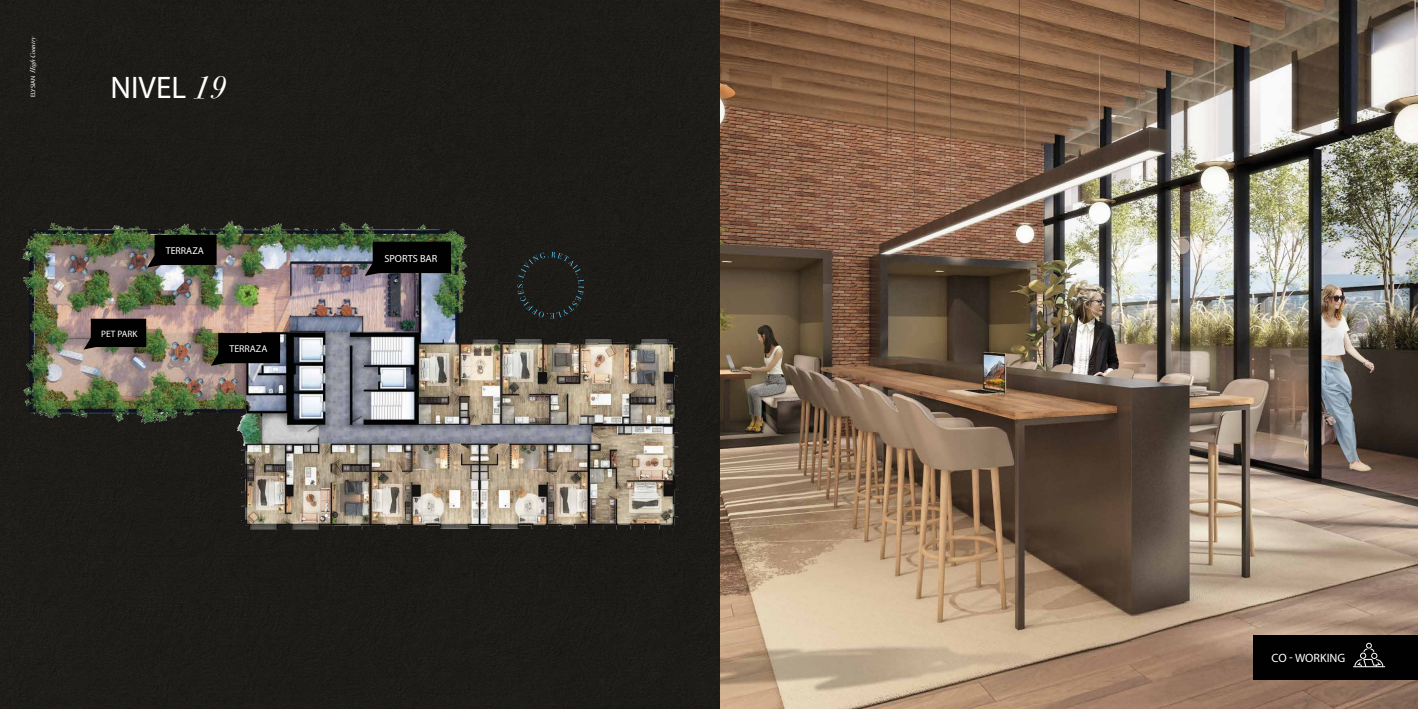
<style>
.page{position:relative;width:1418px;height:709px;background:#fff}
.page>*{position:absolute;margin:0;border:0;box-sizing:border-box;transform-origin:0 0}
.t1{font:31.25px "Myriad Pro";color:#fff}
.t2{font:12.06px "Myriad Pro";color:#fff}
.t3{font:10.31px "Myriad Pro";color:#fff}
.t4{font:9.94px "Myriad Pro";color:#fff}
.t5{font:9.88px "Myriad Pro";color:#fff}
.t6{font:9.25px "Myriad Pro";color:#fff}
.t7{font:italic 7.12px "Bodoni Svty Two ITCTT";color:#fff}
.s1{font-family:"Myriad Pro";font-style:normal;font-size:6.25px}
.s2{font-family:"Bodoni Svty Two ITCTT";font-style:italic}
</style>
<div class="page">
<img style="left:0;top:0;width:1417px;height:709px">
<div style="left:1253px;top:635px;width:164px;height:44px;background:#010101"></div>
<hr style="left:1352px;top:666px;width:33px;height:1px;background:#fff">
<svg style="left:1354px;top:642px;width:29px;height:25px"></svg>
<img style="left:17px;top:196px;width:667px;height:376px">
<svg style="left:365px;top:242px;width:86px;height:34px;background:#111213"></svg>
<svg style="left:147px;top:235px;width:70px;height:33px;background:#141612"></svg>
<svg style="left:211px;top:333px;width:69px;height:33px;background:#131410"></svg>
<svg style="left:84px;top:319px;width:62px;height:30px;background:#161412"></svg>
<svg style="left:517px;top:252px;width:67px;height:67px;background:#1f211f"></svg>
<p class="t7" style="left:27px;top:97px;width:63px;rotate:-90deg"><span class="s1">ELYSIAN</span> High Country</p>
<h1 class="t1" style="left:110px;top:69px;width:116px">NIVEL <span class="s2">19</span></h1>
<h3 class="t4" style="left:166px;top:245px;width:40px">TERRAZA</h3>
<p class="t6" style="left:101px;top:328px;width:38px">PET PARK</p>
<h3 class="t5" style="left:229px;top:343px;width:40px">TERRAZA</h3>
<h3 class="t3" style="left:384px;top:252px;width:55px">SPORTS BAR</h3>
<h2 class="t2" style="left:1271px;top:650px;width:75px">CO - WORKING</h2>
</div>
